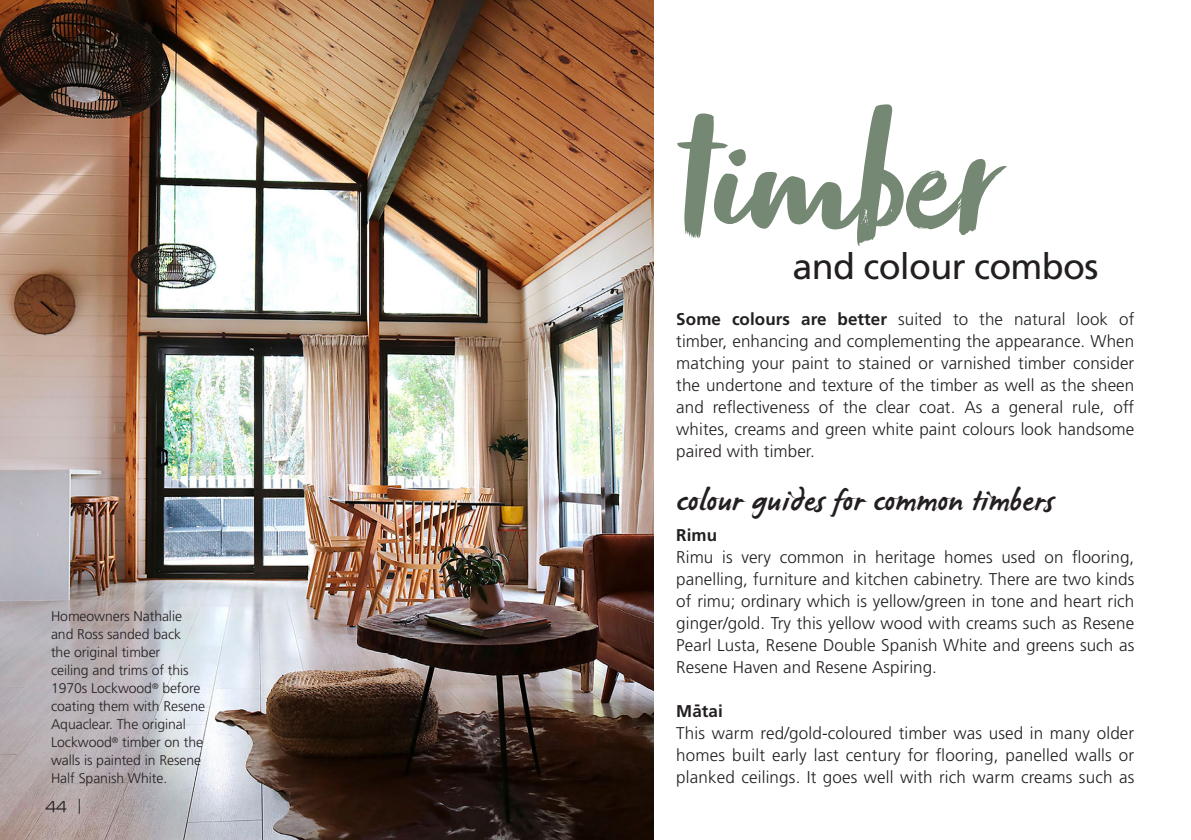
<style>
.page{position:relative;width:1191px;height:840px;background:#fff}
.page>*{position:absolute;margin:0;border:0;box-sizing:border-box;transform-origin:0 0}
.t1{font:172px "Zooja";color:#758874}
.t2{font:36px "Frutiger LT Std";letter-spacing:-.02em;color:#231f20}
.t3{font:30px "James Paul";letter-spacing:.005em;color:#231f20}
.t4{font:300 17px/22px "Frutiger LT Std";letter-spacing:.005em;color:#231f20;text-align:justify}
.t5{font:700 17px "Frutiger LT Std";letter-spacing:.005em;color:#231f20}
.t6{font:expanded 15px "Trade Gothic LH";color:#231f20}
.t7{font:300 14px/18px "Frutiger LT Std";letter-spacing:-.005em;color:#231f20}
.s1{font-weight:700}
</style>
<div class="page">
<hr style="left:1190px;top:420px;width:1px;height:419px;background:#f2eadc">
<img style="left:0;top:0;width:653px;height:839px">
<p class="t7" style="left:51px;top:607px;width:155px">Homeowners Nathalie and Ross sanded back<br>the original timber<br>ceiling and trims of this<br>1970s Lockwood<sup>®</sup> before coating them with Resene<br>Aquaclear. The original<br>Lockwood<sup>®</sup> timber on the walls is painted in Resene<br>Half Spanish White.</p>
<p class="t6" style="left:45px;top:796px;width:37px">44 |</p>
<h1 class="t1" style="left:675px;top:93px;width:313px">timber</h1>
<h2 class="t2" style="left:792px;top:245px;width:307px">and colour combos</h2>
<p class="t4" style="left:676px;top:308px;width:459px"><span class="s1">Some colours are better</span> suited to the natural look of timber, enhancing and complementing the appearance. When matching your paint to stained or varnished timber consider the undertone and texture of the timber as well as the sheen and reflectiveness of the clear coat. As a general rule, off whites, creams and green white paint colours look handsome paired with timber.</p>
<h3 class="t3" style="left:676px;top:486px;width:379px">colour guides for common timbers</h3>
<p class="t5" style="left:676px;top:525px;width:42px">Rimu</p>
<p class="t4" style="left:676px;top:546px;width:459px">Rimu is very common in heritage homes used on flooring, panelling, furniture and kitchen cabinetry. There are two kinds of rimu; ordinary which is yellow/green in tone and heart rich ginger/gold. Try this yellow wood with creams such as Resene Pearl Lusta, Resene Double Spanish White and greens such as Resene Haven and Resene Aspiring.</p>
<p class="t5" style="left:676px;top:701px;width:48px">Ma-tai</p>
<p class="t4" style="left:676px;top:722px;width:459px">This warm red/gold-coloured timber was used in many older homes built early last century for flooring, panelled walls or planked ceilings. It goes well with rich warm creams such as</p>
</div>
